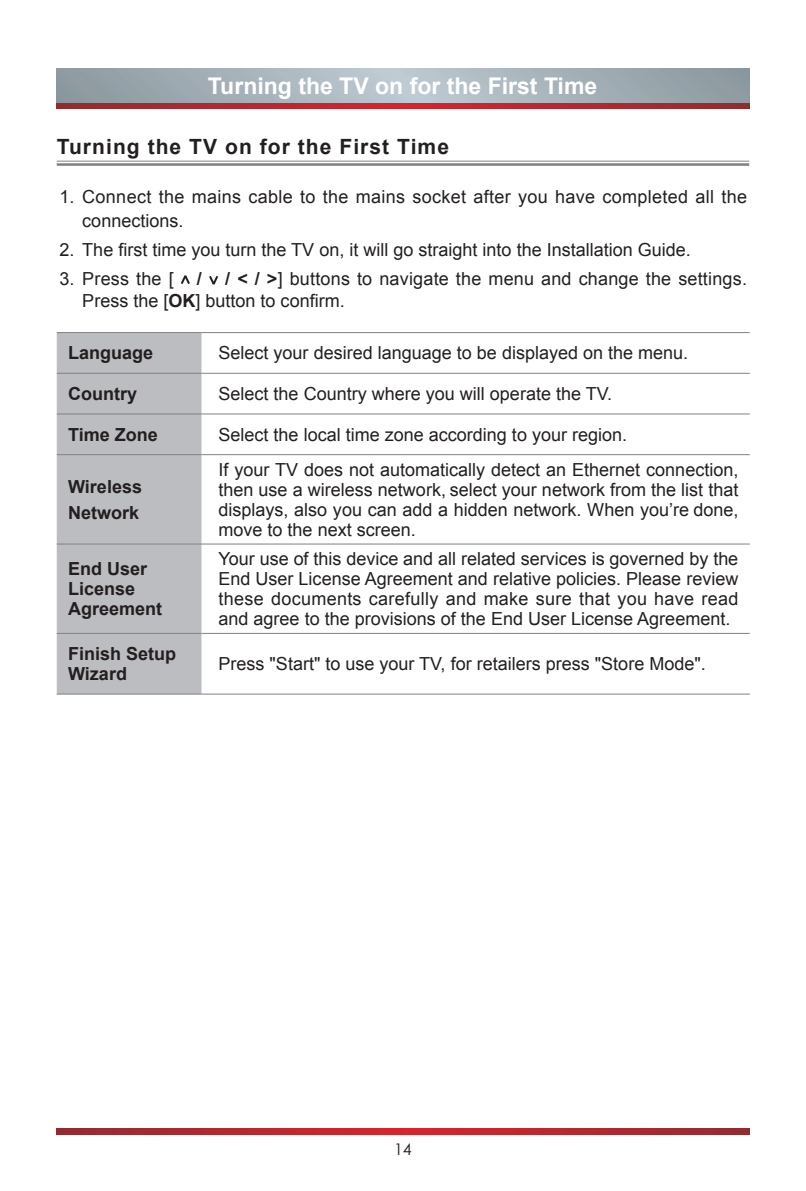
<style>
.page{position:relative;width:806px;height:1191px;background:#fff}
.page>*{position:absolute;margin:0;border:0;box-sizing:border-box;transform-origin:0 0}
.t1{font:700 23px "Arial";color:#fff}
.t2{font:700 21px "Arial";letter-spacing:.05em;color:#231f20}
.t3{font:18px/20px "Arial";color:#231f20;text-align:justify}
.t4{font:700 18px/20px "Arial";color:#231f20}
.t5{font:18px/24px "Arial";letter-spacing:.02em;color:#231f20}
.t6{font:16px "Century Gothic";color:#231f20}
.s1{font-weight:700}
</style>
<div class="page">
<svg style="left:57px;top:1128px;width:691px;height:6px;background:#b4272e"></svg>
<svg style="left:57px;top:68px;width:691px;height:35px;background:#a4b0b7"></svg>
<svg style="left:57px;top:103px;width:691px;height:6px;background:#b4272e"></svg>
<hr style="left:57px;top:161px;width:691px;height:1px;background:#808285">
<hr style="left:57px;top:163px;width:691px;height:3px;background:#808285">
<svg style="left:180px;top:275px;width:10px;height:9px"></svg>
<svg style="left:209px;top:276px;width:10px;height:9px"></svg>
<div style="left:57px;top:333px;width:144px;height:360px;background:#bcbdc0"></div>
<hr style="left:57px;top:332px;width:144px;height:1px;background:#808285">
<hr style="left:57px;top:373px;width:144px;height:1px;background:#808285">
<hr style="left:57px;top:413px;width:144px;height:1px;background:#808285">
<hr style="left:57px;top:454px;width:144px;height:1px;background:#808285">
<hr style="left:57px;top:543px;width:144px;height:1px;background:#808285">
<hr style="left:57px;top:633px;width:144px;height:1px;background:#808285">
<hr style="left:201px;top:332px;width:548px;height:1px;background:#808285">
<hr style="left:201px;top:373px;width:548px;height:1px;background:#808285">
<hr style="left:201px;top:413px;width:548px;height:1px;background:#808285">
<hr style="left:201px;top:454px;width:548px;height:1px;background:#808285">
<hr style="left:201px;top:543px;width:548px;height:1px;background:#808285">
<hr style="left:201px;top:633px;width:548px;height:1px;background:#808285">
<hr style="left:201px;top:693px;width:548px;height:1px;background:#808285">
<hr style="left:57px;top:693px;width:144px;height:1px;background:#808285">
<p class="t1" style="left:208px;top:71px;width:390px">Turning the TV on for the First Time</p>
<p class="t2" style="left:57px;top:133px;width:393px">Turning the TV on for the First Time</p>
<p class="t5" style="left:82px;top:184px;width:665px;text-indent:-23px">1. Connect the mains cable to the mains socket after you have completed all the connections.</p>
<p class="t3" style="left:60px;top:240px;width:632px">2. The first time you turn the TV on, it will go straight into the Installation Guide.</p>
<p class="t3" style="left:60px;top:269px;width:115px">3. Press the [</p>
<p class="t4" style="left:197px;top:269px;width:7px">/</p>
<p class="t3" style="left:82px;top:268px;width:665px;line-height:22px;text-indent:143px"><span class="s1">/ &lt; / &gt;</span>] buttons to navigate the menu and change the settings.<br>Press the [<span class="s1">OK</span>] button to confirm.</p>
<p class="t4" style="left:68px;top:343px;width:87px">Language</p>
<p class="t3" style="left:218px;top:343px;width:471px">Select your desired language to be displayed on the menu.</p>
<p class="t4" style="left:68px;top:384px;width:70px">Country</p>
<p class="t3" style="left:218px;top:384px;width:395px">Select the Country where you will operate the TV.</p>
<p class="t4" style="left:68px;top:425px;width:91px">Time Zone</p>
<p class="t3" style="left:218px;top:424px;width:410px">Select the local time zone according to your region.</p>
<p class="t4" style="left:68px;top:474px;width:75px;line-height:25.6px">Wireless<br>Network</p>
<p class="t3" style="left:218px;top:459px;width:521px">If your TV does not automatically detect an Ethernet connection, then use a wireless network, select your network from the list that displays, also you can add a hidden network. When you’re done, move to the next screen.</p>
<p class="t4" style="left:68px;top:559px;width:96px">End User<br>License<br>Agreement</p>
<p class="t3" style="left:218px;top:549px;width:521px">Your use of this device and all related services is governed by the End User License Agreement and relative policies. Please review these documents carefully and make sure that you have read and agree to the provisions of the End User License Agreement.</p>
<p class="t4" style="left:68px;top:644px;width:110px">Finish Setup<br>Wizard</p>
<p class="t3" style="left:218px;top:654px;width:488px">Press "Start" to use your TV, for retailers press "Store Mode".</p>
<p class="t6" style="left:394px;top:1137px;width:19px">14</p>
</div>
